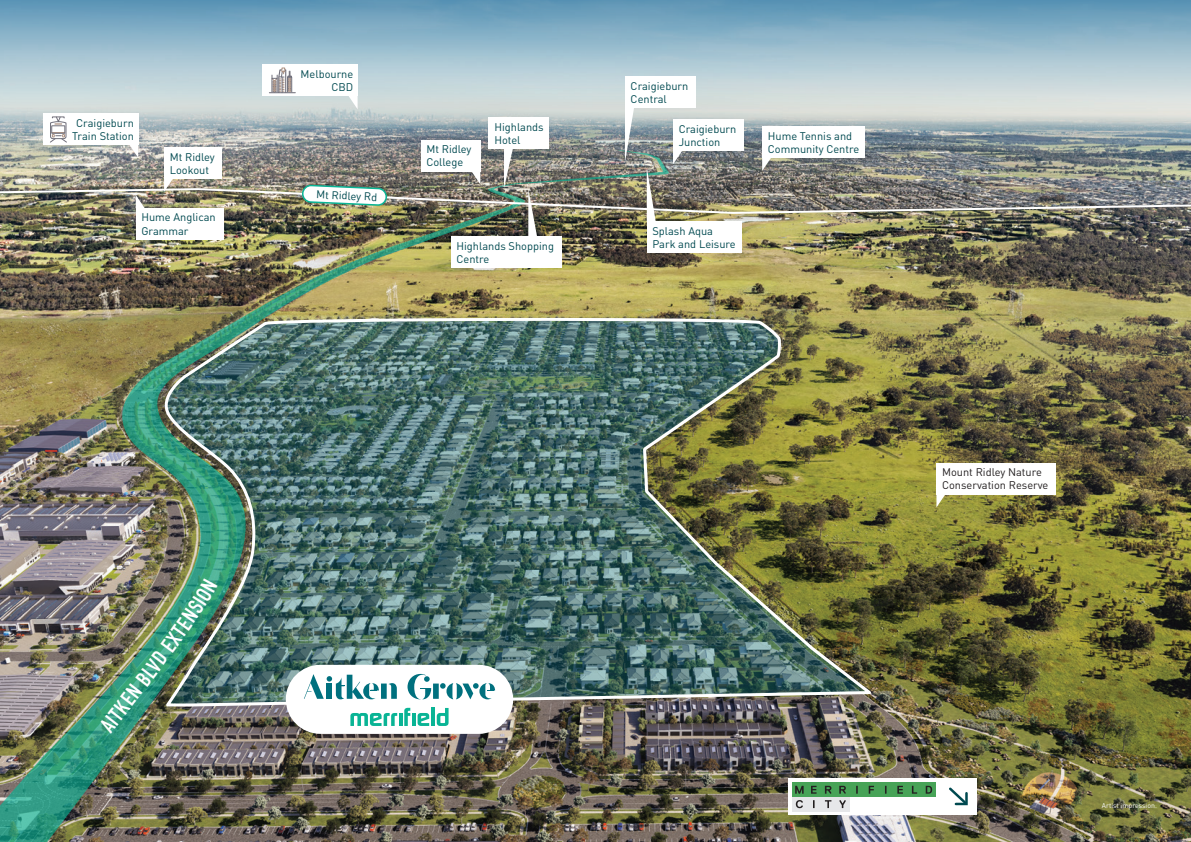
<style>
.page{position:relative;width:1191px;height:842px;background:#fff}
.page>*{position:absolute;margin:0;border:0;box-sizing:border-box;transform-origin:0 0}
.t1{font:22px "DIN Condensed";color:#fff}
.t2{font:11px/13.2px "DINOT";color:#004950}
.t3{font:11px "DINOT";color:#231f20}
.t4{font:7px "DINOT";color:#fff}
</style>
<div class="page">
<img style="left:526px;top:238px;width:665px;height:604px">
<svg style="left:0;top:0;width:1191px;height:68px"></svg>
<img style="left:526px;top:314px;width:352px;height:395px">
<img style="left:0;top:238px;width:526px;height:604px">
<div style="left:286px;top:665px;width:227px;height:69px;background:#fff;border-radius:35px"></div>
<svg style="left:407px;top:674px;width:88px;height:26px"></svg>
<svg style="left:304px;top:674px;width:93px;height:26px"></svg>
<hr style="left:431px;top:708px;width:4px;height:18px;background:#09b495">
<svg style="left:437px;top:708px;width:11px;height:18px"></svg>
<svg style="left:350px;top:708px;width:79px;height:18px"></svg>
<div style="left:936px;top:463px;width:119px;height:31px;background:#fff"></div>
<svg style="left:936px;top:494px;width:9px;height:13px"></svg>
<div style="left:136px;top:208px;width:88px;height:31px;background:#fff"></div>
<div style="left:262px;top:65px;width:95px;height:31px;background:#fff"></div>
<div style="left:788px;top:779px;width:188px;height:36px;background:#fff"></div>
<div style="left:792px;top:797px;width:57px;height:14px;background:#e6e7e9"></div>
<svg style="left:839px;top:800px;width:6px;height:8px"></svg>
<svg style="left:796px;top:800px;width:7px;height:8px"></svg>
<svg style="left:825px;top:800px;width:6px;height:8px"></svg>
<div style="left:792px;top:782px;width:144px;height:15px;background:#47a357"></div>
<svg style="left:795px;top:786px;width:8px;height:8px"></svg>
<svg style="left:811px;top:786px;width:5px;height:8px"></svg>
<svg style="left:825px;top:786px;width:6px;height:8px"></svg>
<svg style="left:839px;top:786px;width:7px;height:8px"></svg>
<svg style="left:897px;top:786px;width:6px;height:8px"></svg>
<svg style="left:868px;top:786px;width:6px;height:8px"></svg>
<svg style="left:912px;top:786px;width:5px;height:8px"></svg>
<svg style="left:925px;top:786px;width:7px;height:8px"></svg>
<svg style="left:949px;top:787px;width:19px;height:19px"></svg>
<div style="left:451px;top:237px;width:110px;height:31px;background:#fff"></div>
<div style="left:647px;top:222px;width:94px;height:31px;background:#fff"></div>
<img style="left:0;top:68px;width:1191px;height:170px">
<svg style="left:160px;top:638px;width:17px;height:15px"></svg>
<svg style="left:187px;top:578px;width:30px;height:37px"></svg>
<p class="t2" style="left:72px;top:116px;width:63px;text-align:center">Craigieburn<br>Train Station</p>
<p class="t2" style="left:170px;top:150px;width:46px">Mt Ridley<br>Lookout</p>
<p class="t2" style="left:141px;top:211px;width:76px">Hume Anglican<br>Grammar</p>
<p class="t1" style="left:161px;top:635px;width:40px;rotate:-55deg">XTEN</p>
<p class="t1" style="left:131px;top:676px;width:38px;rotate:-53deg">BLVD</p>
<p class="t1" style="left:95px;top:722px;width:55px;rotate:-52deg">AITKEN</p>
<p class="t2" style="left:300px;top:67px;width:54px;text-align:right">Melbourne<br>CBD</p>
<p class="t2" style="left:317px;top:187px;width:62px;rotate:3deg">Mt Ridley Rd</p>
<p class="t2" style="left:426px;top:142px;width:46px">Mt Ridley<br>College</p>
<p class="t2" style="left:494px;top:120px;width:51px">Highlands<br>Hotel</p>
<p class="t2" style="left:456px;top:239px;width:99px">Highlands Shopping<br>Centre</p>
<p class="t2" style="left:630px;top:79px;width:59px">Craigieburn</p>
<p class="t2" style="left:630px;top:92px;width:38px">Central</p>
<p class="t2" style="left:678px;top:122px;width:59px">Craigieburn</p>
<p class="t2" style="left:678px;top:135px;width:43px">Junction</p>
<p class="t2" style="left:768px;top:129px;width:93px">Hume Tennis and<br>Community Centre</p>
<p class="t2" style="left:652px;top:224px;width:85px">Splash Aqua<br>Park and Leisure</p>
<p class="t3" style="left:942px;top:465px;width:101px">Mount Ridley Nature</p>
<p class="t3" style="left:942px;top:479px;width:108px">Conservation Reserve</p>
<p class="t4" style="left:1101px;top:801px;width:57px">Artist impression.</p>
</div>
